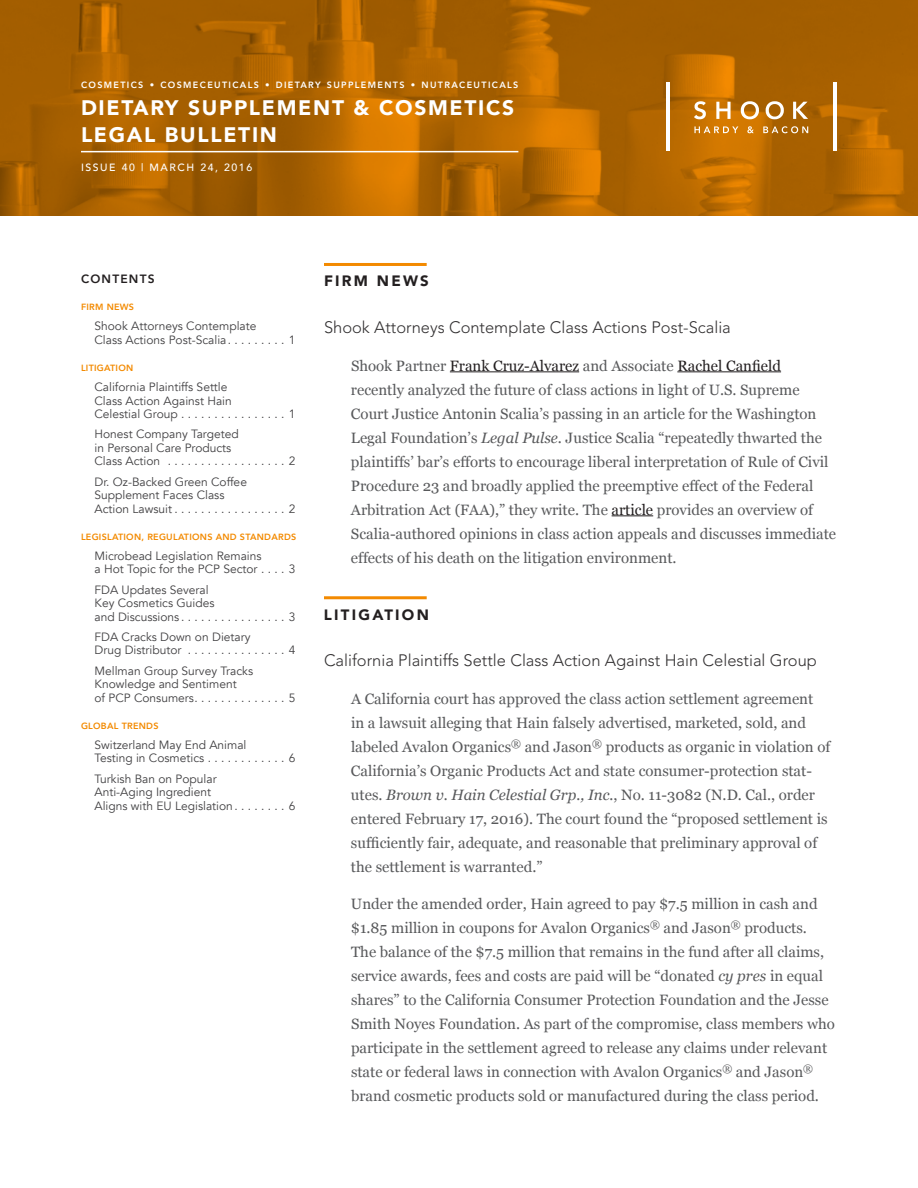
<style>
.page{position:relative;width:918px;height:1188px;background:#fff}
.page>*{position:absolute;margin:0;border:0;box-sizing:border-box;transform-origin:0 0}
.t1{font:900 21px/27px "Avenir";letter-spacing:.08em;color:#fff}
.t2{font:300 16.5px "Avenir LT Std";color:#333132}
.t3{font:15px/24px "Georgia";color:#58595b}
.t4{font:900 15px "Avenir";letter-spacing:.15em;color:#231f20}
.t5{font:12px/13.5px "Avenir";color:#414042}
.t6{font:800 12px "Avenir";letter-spacing:.1em;color:#231f20}
.t7{font:500 10.5px "Avenir";letter-spacing:.15em;color:#fff}
.t8{font:800 9px "Avenir";letter-spacing:.03em;color:#f38a00}
.t9{font:800 9px "Avenir LT Std";letter-spacing:.15em;color:#fff}
.s1{color:#231f20}
.s2{font-style:italic}
</style>
<div class="page">
<svg style="left:0;top:0;width:918px;height:216px;background:#ae6400"></svg>
<hr style="left:324px;top:263px;width:103px;height:3px;background:#f38a00">
<hr style="left:450px;top:371px;width:129px;height:1px;background:#231f20">
<hr style="left:677px;top:371px;width:104px;height:1px;background:#231f20">
<hr style="left:612px;top:515px;width:41px;height:1px;background:#231f20">
<hr style="left:324px;top:596px;width:103px;height:3px;background:#f38a00">
<svg style="left:694px;top:101px;width:114px;height:18px"></svg>
<hr style="left:833px;top:83px;width:4px;height:68px;background:#fff">
<hr style="left:666px;top:83px;width:4px;height:68px;background:#fff">
<svg style="left:694px;top:126px;width:114px;height:7px"></svg>
<hr style="left:81px;top:151px;width:437px;height:1px;background:#fff">
<p class="t9" style="left:81px;top:79px;width:439px">COSMETICS • COSMECEUTICALS • DIETARY SUPPLEMENTS • NUTRACEUTICALS</p>
<h1 class="t1" style="left:81px;top:94px;width:435px">DIETARY SUPPLEMENT &amp; COSMETICS<br>LEGAL BULLETIN</h1>
<p class="t7" style="left:81px;top:158px;width:173px">ISSUE 40 | MARCH 24, 2016</p>
<p class="t6" style="left:81px;top:270px;width:75px">CONTENTS</p>
<p class="t8" style="left:81px;top:300px;width:55px">FIRM NEWS</p>
<p class="t5" style="left:94px;top:320px;width:202px">Shook Attorneys Contemplate<br>Class Actions Post-Scalia . . . . . . . . . 1</p>
<p class="t8" style="left:81px;top:361px;width:54px">LITIGATION</p>
<p class="t5" style="left:94px;top:381px;width:202px">California Plaintiffs Settle<br>Class Action Against Hain<br>Celestial Group . . . . . . . . . . . . . . . . 1</p>
<p class="t5" style="left:94px;top:428px;width:202px">Honest Company Targeted<br>in Personal Care Products<br>Class Action . . . . . . . . . . . . . . . . . . 2</p>
<p class="t5" style="left:94px;top:475px;width:202px">Dr. Oz-Backed Green Coffee<br>Supplement Faces Class<br>Action Lawsuit . . . . . . . . . . . . . . . . . 2</p>
<p class="t8" style="left:81px;top:530px;width:217px">LEGISLATION, REGULATIONS AND STANDARDS</p>
<p class="t5" style="left:94px;top:549px;width:202px">Microbead Legislation Remains<br>a Hot Topic for the PCP Sector . . . . 3</p>
<p class="t5" style="left:94px;top:583px;width:202px">FDA Updates Several<br>Key Cosmetics Guides<br>and Discussions . . . . . . . . . . . . . . . . 3</p>
<p class="t5" style="left:94px;top:630px;width:202px">FDA Cracks Down on Dietary<br>Drug Distributor . . . . . . . . . . . . . . . 4</p>
<p class="t5" style="left:94px;top:664px;width:202px">Mellman Group Survey Tracks<br>Knowledge and Sentiment<br>of PCP Consumers . . . . . . . . . . . . . . 5</p>
<p class="t8" style="left:81px;top:719px;width:79px">GLOBAL TRENDS</p>
<p class="t5" style="left:94px;top:738px;width:202px">Switzerland May End Animal<br>Testing in Cosmetics . . . . . . . . . . . . 6</p>
<p class="t5" style="left:94px;top:772px;width:202px">Turkish Ban on Popular<br>Anti-Aging Ingredient<br>Aligns with EU Legislation . . . . . . . . 6</p>
<p class="t4" style="left:324px;top:268px;width:106px">FIRM NEWS</p>
<p class="t2" style="left:324px;top:318px;width:408px">Shook Attorneys Contemplate Class Actions Post-Scalia</p>
<p class="t3" style="left:351px;top:354px;width:487px">Shook Partner <span class="s1">Frank Cruz-Alvarez</span> and Associate <span class="s1">Rachel Canfield </span>recently analyzed the future of class actions in light of U.S. Supreme Court Justice Antonin Scalia’s passing in an article for the Washington Legal Foundation’s <span class="s2">Legal Pulse</span>. Justice Scalia “repeatedly thwarted the plaintiffs’ bar’s efforts to encourage liberal interpretation of Rule of Civil Procedure 23 and broadly applied the preemptive effect of the Federal Arbitration Act (FAA),” they write. The <span class="s1">article</span> provides an overview of Scalia-authored opinions in class action appeals and discusses immediate effects of his death on the litigation environment.</p>
<p class="t4" style="left:324px;top:601px;width:106px">LITIGATION</p>
<p class="t2" style="left:324px;top:651px;width:494px">California Plaintiffs Settle Class Action Against Hain Celestial Group</p>
<p class="t3" style="left:351px;top:687px;width:481px">A California court has approved the class action settlement agreement in a lawsuit alleging that Hain falsely advertised, marketed, sold, and labeled Avalon Organics<sup>®</sup> and Jason<sup>®</sup> products as organic in violation of California’s Organic Products Act and state consumer-protection stat&shy;utes. <span class="s2">Brown v. Hain Celestial Grp., Inc.</span>, No. 11-3082 (N.D. Cal., order entered February 17, 2016). The court found the “proposed settlement is sufficiently fair, adequate, and reasonable that preliminary approval of the settlement is warranted.”</p>
<p class="t3" style="left:351px;top:892px;width:485px">Under the amended order, Hain agreed to pay $7.5 million in cash and $1.85 million in coupons for Avalon Organics<sup>®</sup> and Jason<sup>®</sup> products.<br>The balance of the $7.5 million that remains in the fund after all claims, service awards, fees and costs are paid will be “donated <span class="s2">cy pres</span> in equal shares” to the California Consumer Protection Foundation and the Jesse Smith Noyes Foundation. As part of the compromise, class members who participate in the settlement agreed to release any claims under relevant state or federal laws in connection with Avalon Organics<sup>®</sup> and Jason<sup>® </sup>brand cosmetic products sold or manufactured during the class period.</p>
</div>
